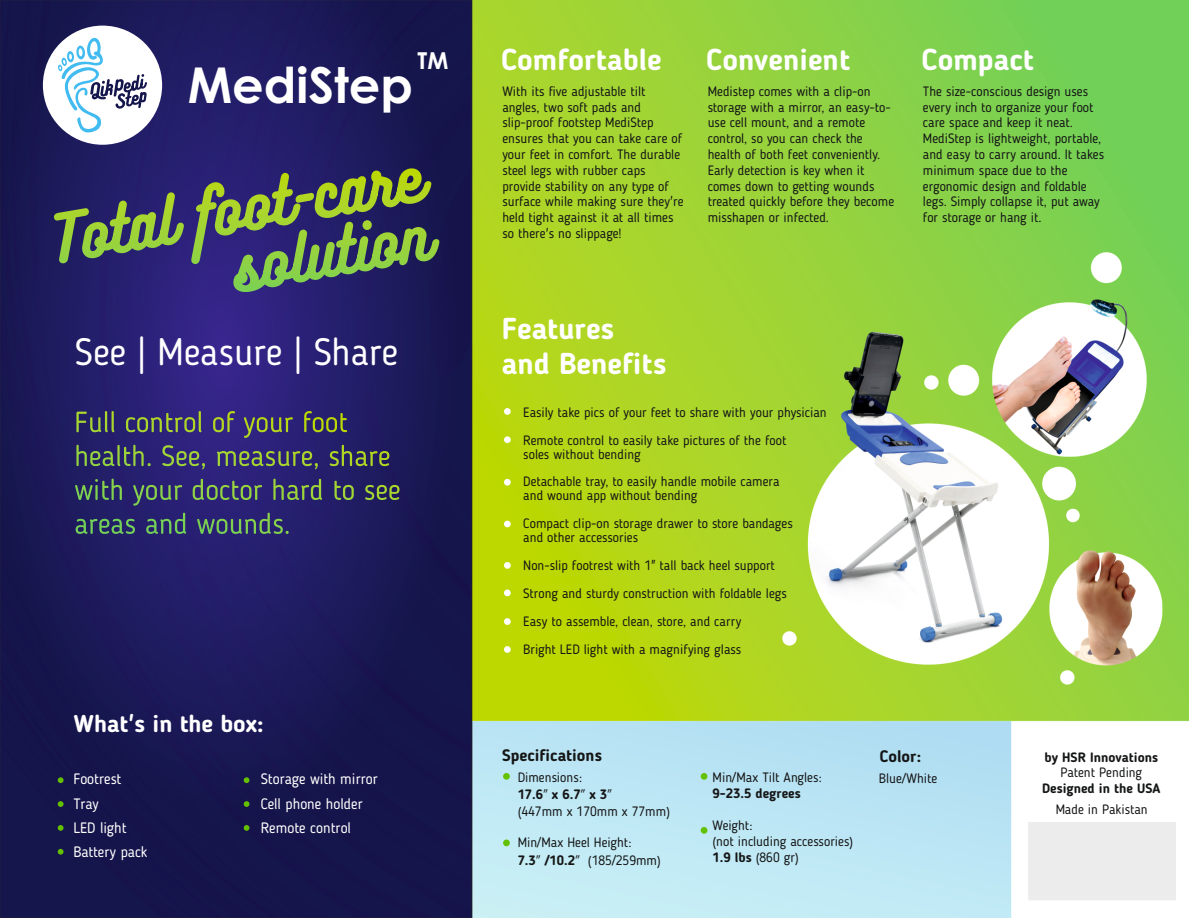
<style>
.page{position:relative;width:1189px;height:918px;background:#fff}
.page>*{position:absolute;margin:0;border:0;box-sizing:border-box;transform-origin:0 0}
.t1{font:700 49.35px "Century Gothic";color:#fff}
.t2{font:37.8px "Blogger Sans";color:#fff}
.t3{font:700 30px/35.4px "Blogger Sans";color:#fff}
.t4{font:700 24px "Blogger Sans";color:#fff}
.t5{font:700 23.25px "Century Gothic";color:#fff}
.t6{font:700 16.5px "Blogger Sans";color:#151616}
.t7{font:15px/24.3px "Blogger Sans";color:#fff}
.t8{font:13.5px/15.8px "Blogger Sans";color:#151616}
.t9{font:700 13.5px "Blogger Sans";color:#151616}
.s1{font-weight:700}
.s2{font-family:"Arial Unicode MS"}
</style>
<div class="page">
<img style="left:0;top:0;width:1188px;height:918px">
<svg style="left:75px;top:410px;width:273px;height:28px;background:#434167"></svg>
<svg style="left:75px;top:444px;width:317px;height:26px;background:#404365"></svg>
<svg style="left:75px;top:477px;width:325px;height:30px;background:#383d65"></svg>
<svg style="left:75px;top:512px;width:215px;height:22px;background:#394967"></svg>
<div style="left:503px;top:773px;width:7px;height:7px;background:#64c102;border-radius:50%"></div>
<div style="left:503px;top:840px;width:7px;height:6px;background:#64c102;border-radius:50%"></div>
<div style="left:700px;top:773px;width:7px;height:7px;background:#64c102;border-radius:50%"></div>
<div style="left:700px;top:827px;width:7px;height:7px;background:#64c102;border-radius:50%"></div>
<div style="left:504px;top:618px;width:6px;height:7px;background:#fff;border-radius:50%"></div>
<div style="left:504px;top:408px;width:6px;height:7px;background:#fff;border-radius:50%"></div>
<div style="left:504px;top:436px;width:6px;height:7px;background:#fff;border-radius:50%"></div>
<div style="left:504px;top:479px;width:6px;height:7px;background:#fff;border-radius:50%"></div>
<svg style="left:504px;top:521px;width:6px;height:6px"></svg>
<div style="left:504px;top:562px;width:6px;height:7px;background:#fff;border-radius:50%"></div>
<svg style="left:504px;top:590px;width:6px;height:6px"></svg>
<div style="left:504px;top:646px;width:6px;height:7px;background:#fff;border-radius:50%"></div>
<svg style="left:52px;top:144px;width:384px;height:140px;background:#3d415e"></svg>
<svg style="left:226px;top:206px;width:216px;height:90px;background:#49595a"></svg>
<svg style="left:58px;top:777px;width:6px;height:6px"></svg>
<div style="left:1042px;top:467px;width:33px;height:33px;background:#fff;border-radius:50%"></div>
<div style="left:1066px;top:509px;width:13px;height:13px;background:#fff;border-radius:50%"></div>
<svg style="left:58px;top:801px;width:6px;height:6px"></svg>
<svg style="left:58px;top:825px;width:6px;height:6px"></svg>
<svg style="left:58px;top:849px;width:6px;height:6px"></svg>
<svg style="left:244px;top:777px;width:5px;height:6px"></svg>
<svg style="left:244px;top:801px;width:5px;height:6px"></svg>
<svg style="left:244px;top:825px;width:5px;height:6px"></svg>
<div style="left:43px;top:26px;width:119px;height:119px;background:#fff;border-radius:50%"></div>
<svg style="left:58px;top:38px;width:89px;height:95px"></svg>
<h3 class="t5" style="left:417px;top:52px;width:32px">TM</h3>
<h1 class="t1" style="left:188px;top:66px;width:227px">MediStep</h1>
<h2 class="t2" style="left:75px;top:337px;width:325px">See | Measure | Share</h2>
<h3 class="t4" style="left:74px;top:714px;width:191px">What's in the box:</h3>
<p class="t7" style="left:73px;top:768px;width:76px">Footrest<br>Tray<br>LED light<br>Battery pack</p>
<p class="t7" style="left:261px;top:768px;width:119px">Storage with mirror<br>Cell phone holder<br>Remote control</p>
<h3 class="t3" style="left:501px;top:45px;width:162px">Comfortable</h3>
<h3 class="t3" style="left:706px;top:45px;width:145px">Convenient</h3>
<h3 class="t3" style="left:921px;top:45px;width:113px">Compact</h3>
<p class="t8" style="left:502px;top:84px;width:183px">With its five adjustable tilt angles, two soft pads and slip-proof footstep MediStep ensures that you can take care of your feet in comfort. The durable steel legs with rubber caps provide stability on any type of surface while making sure they're held tight against it at all times so there's no slippage!</p>
<p class="t8" style="left:707px;top:84px;width:188px">Medistep comes with a clip-on storage with a mirror, an easy-to&shy;use cell mount, and a remote control, so you can check the health of both feet conveniently.<br>Early detection is key when it comes down to getting wounds treated quickly before they become misshapen or infected.</p>
<p class="t8" style="left:922px;top:84px;width:183px">The size-conscious design uses every inch to organize your foot care space and keep it neat.<br>MediStep is lightweight, portable, and easy to carry around. It takes minimum space due to the ergonomic design and foldable legs. Simply collapse it, put away for storage or hang it.</p>
<h3 class="t3" style="left:502px;top:313px;width:166px">Features and Benefits</h3>
<p class="t8" style="left:523px;top:399px;width:305px;line-height:27.9px">Easily take pics of your feet to share with your physician<br>Remote control to easily take pictures of the foot</p>
<p class="t8" style="left:523px;top:441px;width:258px;line-height:27.9px">soles without bending<br>Detachable tray, to easily handle mobile camera</p>
<p class="t8" style="left:523px;top:483px;width:271px;line-height:27.9px">and wound app without bending<br>Compact clip-on storage drawer to store bandages</p>
<p class="t8" style="left:523px;top:525px;width:265px;line-height:27.9px">and other accessories<br>Non-slip footrest with 1" tall back heel support Strong and sturdy construction with foldable legs Easy to assemble, clean, store, and carry<br>Bright LED light with a magnifying glass</p>
<p class="t6" style="left:502px;top:748px;width:101px">Specifications</p>
<p class="t8" style="left:517px;top:769px;width:96px;line-height:17.7px">Dimensions:<br><span class="s1">17.6</span><span class="s2">″</span> <span class="s1">x 6.7</span><span class="s2">″</span> <span class="s1">x 3</span><span class="s2">″</span></p>
<p class="t8" style="left:517px;top:804px;width:154px">(447mm x 170mm x 77mm)</p>
<p class="t8" style="left:517px;top:835px;width:145px;line-height:17.7px">Min/Max Heel Height:<br><span class="s1">7.3</span><span class="s2">″</span> <span class="s1">/10.2</span><span class="s2">″</span> (185/259mm)</p>
<p class="t8" style="left:712px;top:771px;width:111px">Min/Max Tilt Angles:</p>
<p class="t9" style="left:712px;top:788px;width:90px">9-23.5 degrees</p>
<p class="t8" style="left:712px;top:819px;width:142px">Weight:<br>(not including accessories)<br><span class="s1">1.9 lbs</span> (860 gr)</p>
<p class="t6" style="left:879px;top:749px;width:43px">Color:</p>
<p class="t8" style="left:878px;top:771px;width:60px">Blue/White</p>
<p class="t9" style="left:1044px;top:751px;width:115px">by HSR Innovations</p>
<p class="t8" style="left:1060px;top:766px;width:83px">Patent Pending</p>
<p class="t9" style="left:1042px;top:783px;width:120px">Designed in the USA</p>
<p class="t8" style="left:1055px;top:803px;width:93px">Made in Pakistan</p>
</div>
